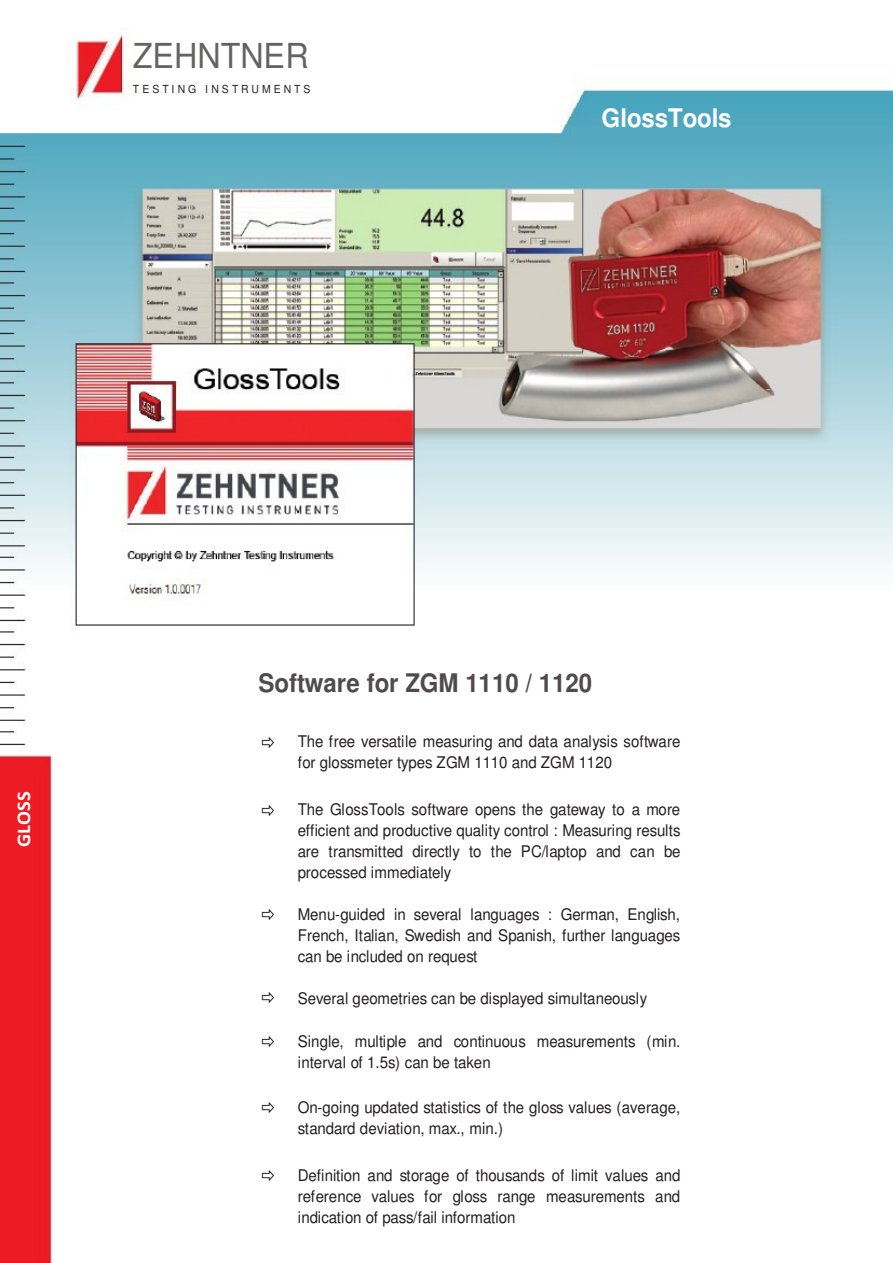
<style>
.page{position:relative;width:893px;height:1263px;background:#fff}
.page>*{position:absolute;margin:0;border:0;box-sizing:border-box;transform-origin:0 0}
.t1{font:34.35px "Helvetica";color:#656262;scale:.94 1}
.t2{font:700 25.65px "Helvetica";color:#4f4b4c;scale:.94 1}
.t3{font:700 25.65px "Helvetica";letter-spacing:-.005em;color:#fff;scale:.94 1}
.t4{font:700 19.5px "Calibri";color:#fff;scale:1.06 1}
.t5{font:16.05px/21.1px "Helvetica";color:#231f1f;scale:.94 1}
.t6{font:11.1px "Helvetica";letter-spacing:.29em;color:#231f1f;scale:.94 1}
</style>
<div class="page">
<img style="left:0;top:35px;width:893px;height:1228px">
<div style="left:443px;top:737px;width:53px;height:472px;background:#fff"></div>
<div style="left:68px;top:743px;width:27px;height:423px;background:#fff"></div>
<div style="left:250px;top:728px;width:39px;height:518px;background:#fff"></div>
<p class="t1" style="left:133px;top:43px;width:189px">ZEHNTNER</p>
<p class="t6" style="left:133px;top:85px;width:191px">TESTING INSTRUMENTS</p>
<p class="t3" style="left:602px;top:108px;width:140px">GlossTools</p>
<p class="t4" style="left:11px;top:847px;width:54px;rotate:-90deg">GLOSS</p>
<p class="t2" style="left:258px;top:673px;width:357px">Software for ZGM 1110 / 1120</p>
<p class="t5" style="left:298px;top:732px;width:408px">The free versatile measuring and data analysis software for glossmeter types ZGM 1110 and ZGM 1120</p>
<p class="t5" style="left:298px;top:800px;width:409px;text-align:justify">The GlossTools software opens the gateway to a more efficient and productive quality control : Measuring results are transmitted directly to the PC/laptop and can be processed immediately</p>
<p class="t5" style="left:298px;top:905px;width:408px;text-align:justify">Menu-guided in several languages : German, English, French, Italian, Swedish and Spanish, further languages can be included on request</p>
<p class="t5" style="left:298px;top:989px;width:373px">Several geometries can be displayed simultaneously</p>
<p class="t5" style="left:298px;top:1032px;width:408px">Single, multiple and continuous measurements (min. interval of 1.5s) can be taken</p>
<p class="t5" style="left:298px;top:1098px;width:408px">On-going updated statistics of the gloss values (average, standard deviation, max., min.)</p>
<p class="t5" style="left:298px;top:1166px;width:408px;text-align:justify">Definition and storage of thousands of limit values and reference values for gloss range measurements and indication of pass/fail information</p>
</div>
